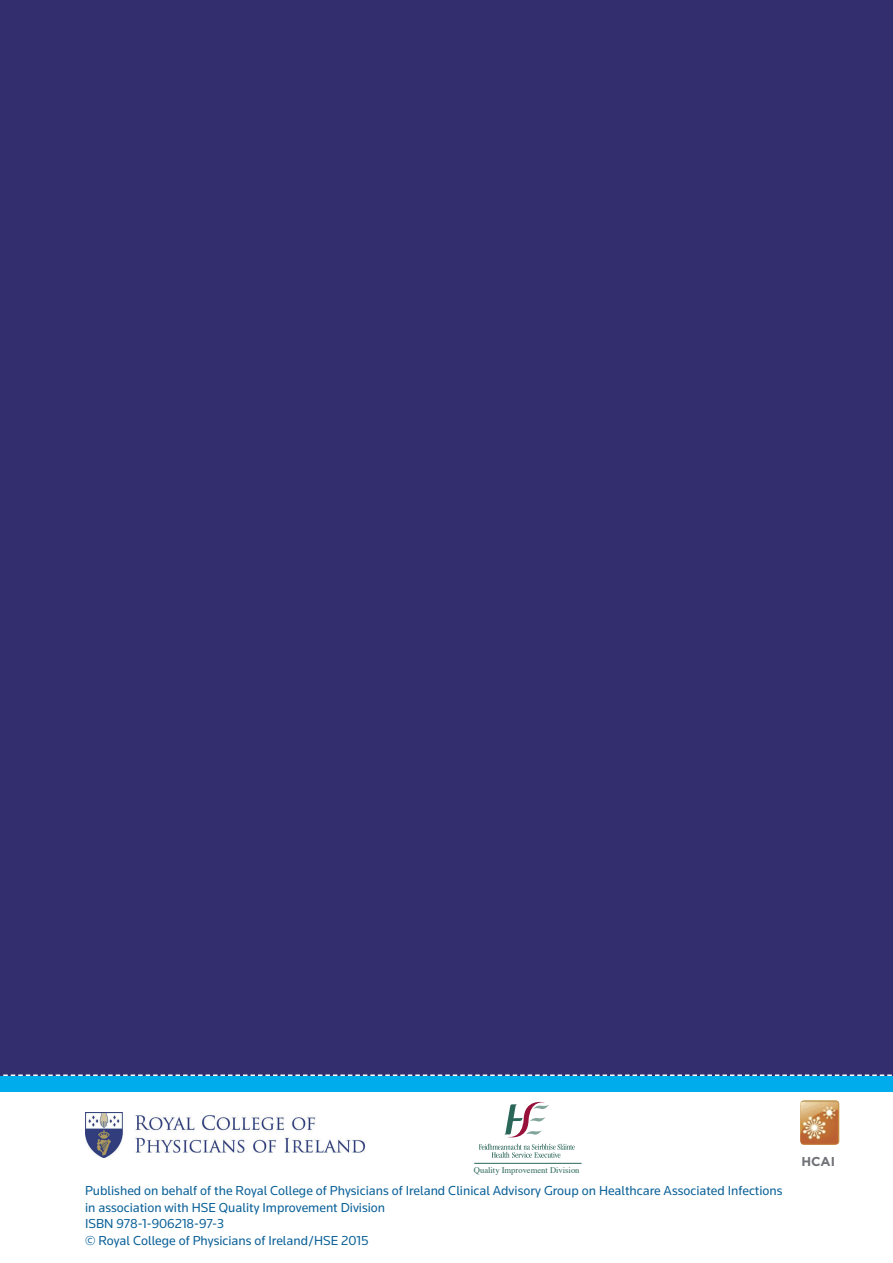
<style>
.page{position:relative;width:893px;height:1263px;background:#fff}
.page>*{position:absolute;margin:0;border:0;box-sizing:border-box;transform-origin:0 0}
.t1{font:13.5px/16.5px "Knowledge";color:#0b6198}
.t2{font:700 12.9px "Gotham";color:#6f7176}
.t3{font:8.55px "Times";color:#2b6759}
</style>
<div class="page">
<div style="left:0;top:468px;width:893px;height:623px;background:#332f6e"></div>
<div style="left:0;top:0;width:893px;height:480px;background:#332f6e"></div>
<div style="left:0;top:1076px;width:893px;height:15px;background:#00acec"></div>
<svg style="left:3px;top:1074px;width:889px;height:2px"></svg>
<img style="left:85px;top:1112px;width:280px;height:46px">
<svg style="left:479px;top:1101px;width:96px;height:57px"></svg>
<hr style="left:474px;top:1163px;width:108px;height:1px;background:#2b6759">
<img style="left:800px;top:1100px;width:39px;height:45px">
<p class="t3" style="left:474px;top:1162px;width:107px">Quality Improvement Division</p>
<p class="t1" style="left:85px;top:1182px;width:699px">Published on behalf of the Royal College of Physicians of Ireland Clinical Advisory Group on Healthcare Associated Infections in association with HSE Quality Improvement Division<br>ISBN 978-1-906218-97-3<br>© Royal College of Physicians of Ireland/HSE 2015</p>
<p class="t2" style="left:801px;top:1154px;width:35px">HCAI</p>
</div>
